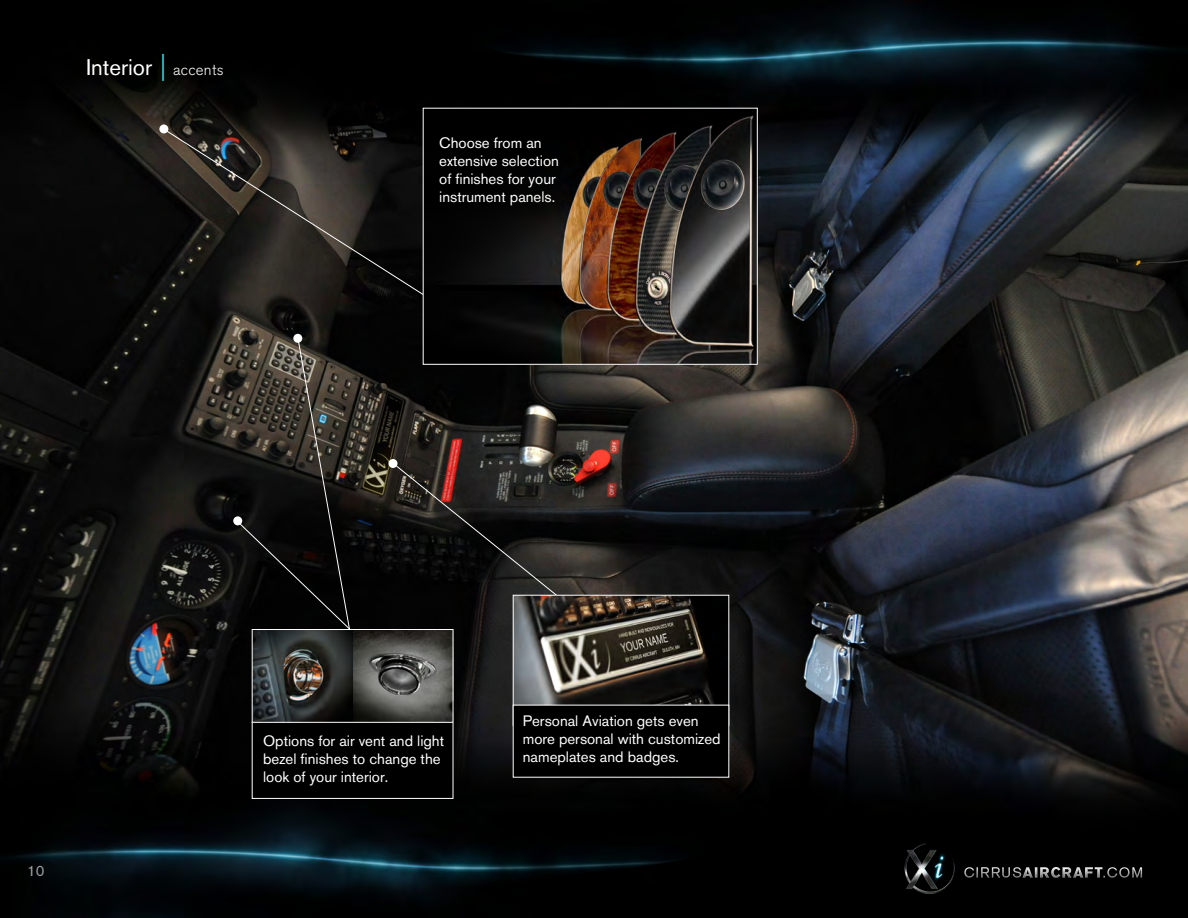
<style>
.page{position:relative;width:1188px;height:918px;background:#fff}
.page>*{position:absolute;margin:0;border:0;box-sizing:border-box;transform-origin:0 0}
.t1{font:22.5px "Akzidenz Grotesk BQ";color:#fff}
.t2{font:15px/18px "Akzidenz Grotesk BQ";color:#fff}
.t3{font:15px "Akzidenz Grotesk BQ";color:#9d9fa2}
.s1{font-family:"Helvetica Neue";font-weight:300;font-size:27px;color:#3ae9f8}
.s2{font-weight:300;font-size:15px}
</style>
<div class="page">
<img style="left:0;top:0;width:1188px;height:918px">
<svg style="left:163px;top:128px;width:260px;height:169px;background:#25221e"></svg>
<svg style="left:390px;top:461px;width:171px;height:138px;background:#201d1b"></svg>
<svg style="left:237px;top:338px;width:114px;height:292px;background:#24211d"></svg>
<div style="left:159px;top:124px;width:9px;height:10px;background:#fff;border-radius:50%"></div>
<div style="left:388px;top:459px;width:10px;height:9px;background:#fff;border-radius:50%"></div>
<div style="left:293px;top:334px;width:9px;height:9px;background:#fff;border-radius:50%"></div>
<div style="left:233px;top:516px;width:9px;height:9px;background:#fff;border-radius:50%"></div>
<img style="left:425px;top:110px;width:331px;height:252px">
<img style="left:515px;top:597px;width:212px;height:108px">
<div style="left:513px;top:595px;width:216px;height:131px;border:1px solid #fff"></div>
<div style="left:513px;top:705px;width:216px;height:72px;background:#000"></div>
<img style="left:874px;top:829px;width:281px;height:84px">
<div style="left:252px;top:722px;width:201px;height:77px;background:#000;border:1px solid #fff"></div>
<img style="left:254px;top:631px;width:197px;height:90px">
<div style="left:252px;top:629px;width:201px;height:94px;border:1px solid #fff"></div>
<p class="t1" style="left:86px;top:53px;width:139px">Interior <span class="s1">|</span> <span class="s2">accents</span></p>
<p class="t2" style="left:439px;top:133px;width:121px">Choose from an extensive selection of finishes for your instrument panels.</p>
<p class="t3" style="left:27px;top:861px;width:19px">10</p>
<p class="t2" style="left:263px;top:732px;width:182px">Options for air vent and light bezel finishes to change the look of your interior.</p>
<p class="t2" style="left:523px;top:712px;width:199px">Personal Aviation gets even more personal with customized nameplates and badges.</p>
</div>
